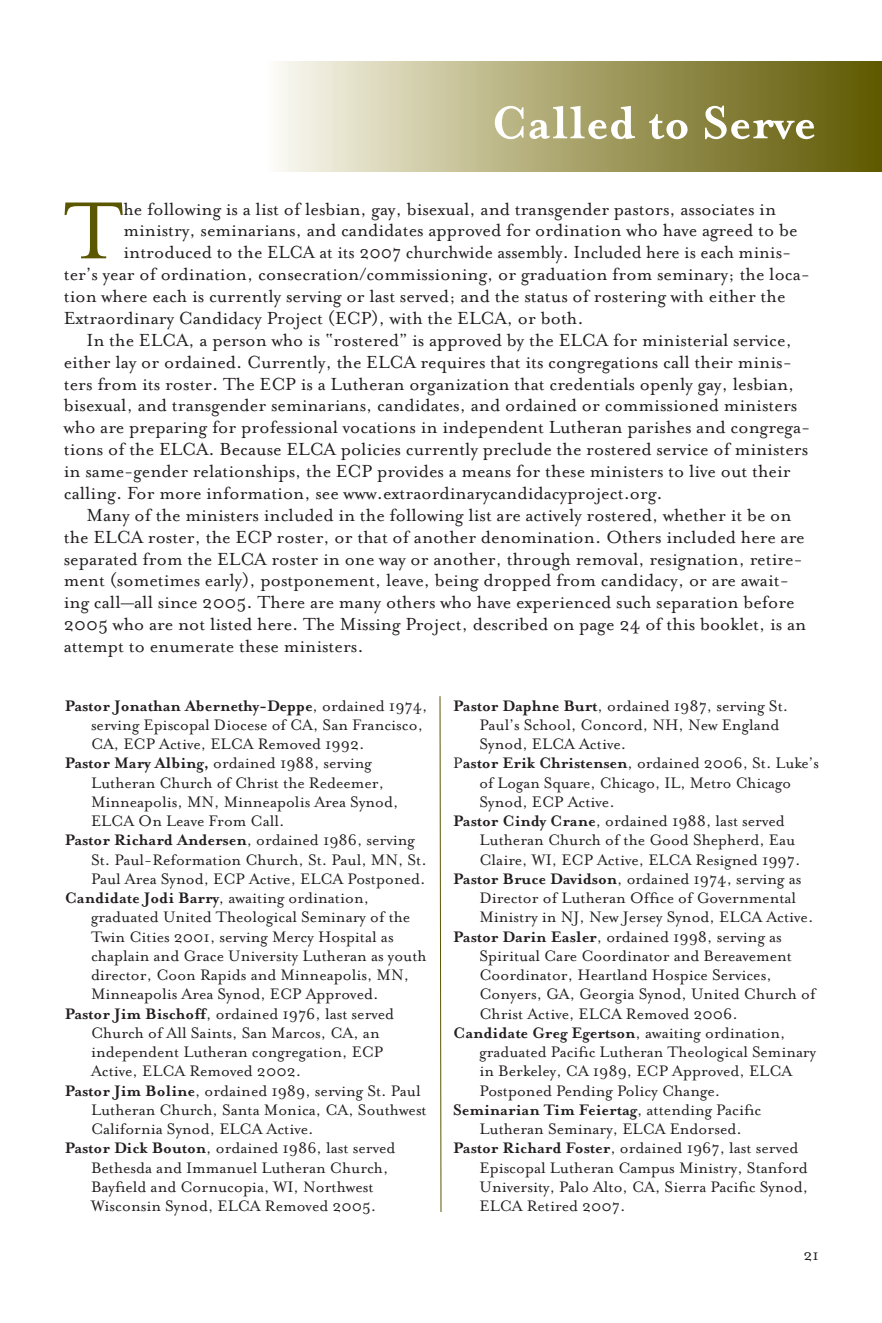
<style>
.page{position:relative;width:882px;height:1323px;background:#fff}
.page>*{position:absolute;margin:0;border:0;box-sizing:border-box;transform-origin:0 0}
.t1{font:93.1px "Mrs Eaves Roman";color:#5b5600}
.t2{font:700 52.5px "Mrs Eaves";color:#fff}
.t3{font:20.12px "Mrs Eaves Roman";color:#231f20}
.t4{font:17.5px/19.2px "Mrs Eaves Roman";color:#231f20}
.t5{font:700 17.5px "Mrs Eaves";color:#231f20}
.s1{font-family:"Mrs Eaves Roman";font-weight:400}
.s2{font-family:"Mrs Eaves";font-weight:700}
</style>
<div class="page">
<div style="left:260px;top:61px;width:622px;height:111px;background:linear-gradient(to right,#fcfaee,#5c5500)"></div>
<svg style="left:439px;top:696px;width:3px;height:516px"></svg>
<h2 class="t2" style="left:491px;top:92px;width:326px">Called to Serve</h2>
<h1 class="t1" style="left:64px;top:180px;width:61px">T</h1>
<p class="t3" style="left:123px;top:198px;width:654px">he following is a list of lesbian, gay, bisexual, and transgender pastors, associates in</p>
<p class="t3" style="left:123px;top:220px;width:676px">ministry, seminarians, and candidates approved for ordination who have agreed to be</p>
<p class="t3" style="left:123px;top:241px;width:669px">introduced to the ELCA at its 2007 churchwide assembly. Included here is each minis-</p>
<p class="t3" style="left:64px;top:263px;width:748px">ter’s year of ordination, consecration/commissioning, or graduation from seminary; the loca-</p>
<p class="t3" style="left:64px;top:285px;width:723px">tion where each is currently serving or last served; and the status of rostering with either the</p>
<p class="t3" style="left:64px;top:307px;width:521px">Extraordinary Candidacy Project (ECP), with the ELCA, or both.</p>
<p class="t3" style="left:86px;top:329px;width:707px">In the ELCA, a person who is “rostered” is approved by the ELCA for ministerial service,</p>
<p class="t3" style="left:64px;top:351px;width:730px">either lay or ordained. Currently, the ELCA requires that its congregations call their minis-</p>
<p class="t3" style="left:64px;top:373px;width:732px">ters from its roster. The ECP is a Lutheran organization that credentials openly gay, lesbian,</p>
<p class="t3" style="left:64px;top:395px;width:735px">bisexual, and transgender seminarians, candidates, and ordained or commissioned ministers</p>
<p class="t3" style="left:64px;top:416px;width:748px">who are preparing for professional vocations in independent Lutheran parishes and congrega-</p>
<p class="t3" style="left:64px;top:438px;width:746px">tions of the ELCA. Because ELCA policies currently preclude the rostered service of ministers</p>
<p class="t3" style="left:64px;top:460px;width:728px">in same-gender relationships, the ECP provides a means for these ministers to live out their</p>
<p class="t3" style="left:64px;top:482px;width:601px">calling. For more information, see www.extraordinarycandidacyproject.org.</p>
<p class="t3" style="left:86px;top:504px;width:707px">Many of the ministers included in the following list are actively rostered, whether it be on</p>
<p class="t3" style="left:64px;top:526px;width:743px">the ELCA roster, the ECP roster, or that of another denomination. Others included here are</p>
<p class="t3" style="left:64px;top:548px;width:740px">separated from the ELCA roster in one way or another, through removal, resignation, retire-</p>
<p class="t3" style="left:64px;top:570px;width:727px">ment (sometimes early), postponement, leave, being dropped from candidacy, or are await-</p>
<p class="t3" style="left:64px;top:591px;width:732px">ing call—all since 2005. There are many others who have experienced such separation before</p>
<p class="t3" style="left:64px;top:613px;width:744px">2005 who are not listed here. The Missing Project, described on page 24 of this booklet, is an</p>
<p class="t3" style="left:64px;top:635px;width:301px">attempt to enumerate these ministers.</p>
<p class="t5" style="left:65px;top:695px;width:364px">Pastor Jonathan Abernethy-Deppe<span class="s1">, ordained 1974,</span></p>
<p class="t4" style="left:91px;top:715px;width:334px">serving Episcopal Diocese of CA, San Francisco,</p>
<p class="t4" style="left:91px;top:735px;width:275px">CA, ECP Active, ELCA Removed 1992.</p>
<p class="t4" style="left:65px;top:754px;width:309px"><span class="s2">Pastor Mary Albing,</span> ordained 1988, serving</p>
<p class="t4" style="left:91px;top:773px;width:295px">Lutheran Church of Christ the Redeemer,</p>
<p class="t4" style="left:91px;top:792px;width:309px">Minneapolis, MN, Minneapolis Area Synod,</p>
<p class="t4" style="left:91px;top:812px;width:195px">ELCA On Leave From Call.</p>
<p class="t5" style="left:65px;top:830px;width:352px">Pastor Richard Andersen<span class="s1">, ordained 1986, serving</span></p>
<p class="t4" style="left:91px;top:850px;width:337px">St. Paul-Reformation Church, St. Paul, MN, St.</p>
<p class="t4" style="left:91px;top:869px;width:336px">Paul Area Synod, ECP Active, ELCA Postponed.</p>
<p class="t4" style="left:65px;top:889px;width:306px"><span class="s2">Candidate Jodi Barry</span>, awaiting ordination,</p>
<p class="t4" style="left:91px;top:908px;width:321px">graduated United Theological Seminary of the</p>
<p class="t4" style="left:91px;top:927px;width:304px">Twin Cities 2001, serving Mercy Hospital as</p>
<p class="t4" style="left:91px;top:946px;width:337px">chaplain and Grace University Lutheran as youth</p>
<p class="t4" style="left:91px;top:966px;width:320px">director, Coon Rapids and Minneapolis, MN,</p>
<p class="t4" style="left:91px;top:985px;width:289px">Minneapolis Area Synod, ECP Approved.</p>
<p class="t4" style="left:65px;top:1004px;width:331px"><span class="s2">Pastor Jim Bischoff</span>, ordained 1976, last served</p>
<p class="t4" style="left:91px;top:1023px;width:290px">Church of All Saints, San Marcos, CA, an</p>
<p class="t4" style="left:91px;top:1043px;width:294px">independent Lutheran congregation, ECP</p>
<p class="t4" style="left:91px;top:1062px;width:212px">Active, ELCA Removed 2002.</p>
<p class="t4" style="left:65px;top:1081px;width:358px"><span class="s2">Pastor Jim Boline</span>, ordained 1989, serving St. Paul</p>
<p class="t4" style="left:91px;top:1100px;width:337px">Lutheran Church, Santa Monica, CA, Southwest</p>
<p class="t4" style="left:91px;top:1120px;width:224px">California Synod, ELCA Active.</p>
<p class="t4" style="left:65px;top:1139px;width:332px"><span class="s2">Pastor Dick Bouton</span>, ordained 1986, last served</p>
<p class="t4" style="left:91px;top:1158px;width:299px">Bethesda and Immanuel Lutheran Church,</p>
<p class="t4" style="left:91px;top:1177px;width:284px">Bayfield and Cornucopia, WI, Northwest</p>
<p class="t4" style="left:91px;top:1197px;width:287px">Wisconsin Synod, ELCA Removed 2005.</p>
<p class="t4" style="left:453px;top:696px;width:337px"><span class="s2">Pastor Daphne Burt</span>, ordained 1987, serving St.</p>
<p class="t4" style="left:480px;top:715px;width:302px">Paul’s School, Concord, NH, New England</p>
<p class="t4" style="left:480px;top:735px;width:148px">Synod, ELCA Active.</p>
<p class="t4" style="left:453px;top:754px;width:367px">P<span class="s2">astor Erik Christensen</span>, ordained 2006, St. Luke’s</p>
<p class="t4" style="left:480px;top:773px;width:313px">of Logan Square, Chicago, IL, Metro Chicago</p>
<p class="t4" style="left:479px;top:792px;width:137px">Synod, ECP Active.</p>
<p class="t4" style="left:453px;top:812px;width:333px"><span class="s2">Pastor Cindy Crane</span>, ordained 1988, last served</p>
<p class="t4" style="left:479px;top:831px;width:317px">Lutheran Church of the Good Shepherd, Eau</p>
<p class="t4" style="left:479px;top:850px;width:323px">Claire, WI, ECP Active, ELCA Resigned 1997.</p>
<p class="t4" style="left:453px;top:869px;width:350px"><span class="s2">Pastor Bruce Davidson</span>, ordained 1974, serving as</p>
<p class="t4" style="left:479px;top:889px;width:318px">Director of Lutheran Office of Governmental</p>
<p class="t4" style="left:479px;top:908px;width:335px">Ministry in NJ, New Jersey Synod, ELCA Active.</p>
<p class="t4" style="left:453px;top:927px;width:330px"><span class="s2">Pastor Darin Easler</span>, ordained 1998, serving as</p>
<p class="t4" style="left:479px;top:946px;width:314px">Spiritual Care Coordinator and Bereavement</p>
<p class="t4" style="left:479px;top:966px;width:294px">Coordinator, Heartland Hospice Services,</p>
<p class="t4" style="left:479px;top:985px;width:338px">Conyers, GA, Georgia Synod, United Church of</p>
<p class="t4" style="left:479px;top:1004px;width:260px">Christ Active, ELCA Removed 2006.</p>
<p class="t5" style="left:453px;top:1023px;width:334px">Candidate Greg Egertson<span class="s1">, awaiting ordination,</span></p>
<p class="t4" style="left:479px;top:1043px;width:338px">graduated Pacific Lutheran Theological Seminary in Berkeley, CA 1989, ECP Approved, ELCA<br>Postponed Pending Policy Change.</p>
<p class="t5" style="left:453px;top:1100px;width:310px">Seminarian Tim Feiertag<span class="s1">, attending Pacific</span></p>
<p class="t4" style="left:479px;top:1120px;width:264px">Lutheran Seminary, ELCA Endorsed.</p>
<p class="t4" style="left:453px;top:1139px;width:347px"><span class="s2">Pastor Richard Foster</span>, ordained 1967, last served</p>
<p class="t4" style="left:479px;top:1158px;width:330px">Episcopal Lutheran Campus Ministry, Stanford</p>
<p class="t4" style="left:479px;top:1177px;width:330px">University, Palo Alto, CA, Sierra Pacific Synod,</p>
<p class="t4" style="left:479px;top:1197px;width:148px">ELCA Retired 2007.</p>
<p class="t4" style="left:804px;top:1245px;width:17px">21</p>
</div>
